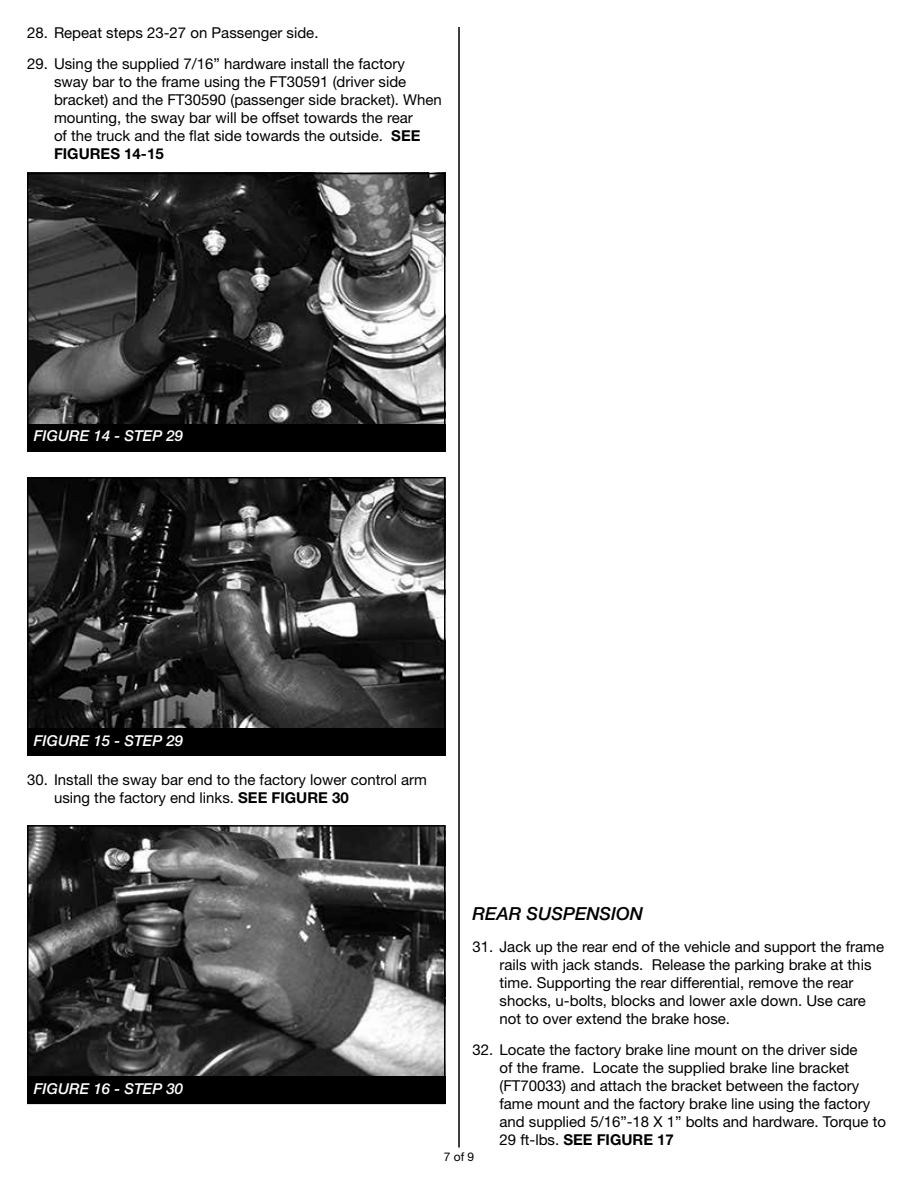
<style>
.page{position:relative;width:918px;height:1188px;background:#fff}
.page>*{position:absolute;margin:0;border:0;box-sizing:border-box;transform-origin:0 0}
.t1{font:italic 500 18px "Helvetica Neue LT Std";color:#000}
.t2{font:15px/18px "Helvetica Neue LT Std";color:#000}
.t3{font:italic 500 15px "Helvetica Neue LT Std";color:#fff}
.t4{font:12px "Helvetica Neue LT Std";color:#000}
.s1{font-weight:700}
</style>
<div class="page">
<hr style="left:458px;top:27px;width:2px;height:1121px;background:#000">
<img style="left:30px;top:176px;width:413px;height:248px">
<div style="left:27px;top:173px;width:419px;height:279px;border:2px solid #000"></div>
<div style="left:27px;top:424px;width:419px;height:28px;background:#000"></div>
<img style="left:30px;top:480px;width:413px;height:248px">
<div style="left:27px;top:477px;width:419px;height:279px;border:2px solid #000"></div>
<div style="left:27px;top:728px;width:419px;height:28px;background:#000"></div>
<img style="left:30px;top:828px;width:413px;height:248px">
<div style="left:27px;top:825px;width:419px;height:279px;border:2px solid #000"></div>
<div style="left:27px;top:1076px;width:419px;height:28px;background:#000"></div>
<p class="t2" style="left:27px;top:23px;width:293px">28. Repeat steps 23-27 on Passenger side.</p>
<p class="t2" style="left:54px;top:55px;width:389px;text-indent:-27px">29. Using the supplied 7/16” hardware install the factory sway bar to the frame using the FT30591 (driver side bracket) and the FT30590 (passenger side bracket). When mounting, the sway bar will be offset towards the rear<br>of the truck and the flat side towards the outside. <span class="s1">SEE FIGURES 14-15</span></p>
<p class="t3" style="left:34px;top:427px;width:151px">FIGURE 14 - STEP 29</p>
<p class="t3" style="left:34px;top:731px;width:151px">FIGURE 15 - STEP 29</p>
<p class="t2" style="left:54px;top:770px;width:375px;text-indent:-27px">30. Install the sway bar end to the factory lower control arm using the factory end links. <span class="s1">SEE FIGURE 30</span></p>
<p class="t3" style="left:34px;top:1079px;width:151px">FIGURE 16 - STEP 30</p>
<p class="t1" style="left:472px;top:903px;width:172px">REAR SUSPENSION</p>
<p class="t2" style="left:500px;top:937px;width:386px;text-indent:-27px">31. Jack up the rear end of the vehicle and support the frame rails with jack stands. Release the parking brake at this time. Supporting the rear differential, remove the rear shocks, u-bolts, blocks and lower axle down. Use care not to over extend the brake hose.</p>
<p class="t2" style="left:500px;top:1041px;width:388px;text-indent:-27px">32. Locate the factory brake line mount on the driver side<br>of the frame. Locate the supplied brake line bracket (FT70033) and attach the bracket between the factory fame mount and the factory brake line using the factory and supplied 5/16”-18 X 1” bolts and hardware. Torque to 29 ft-lbs. <span class="s1">SEE FIGURE 17</span></p>
<p class="t4" style="left:444px;top:1150px;width:32px">7 of 9</p>
</div>
